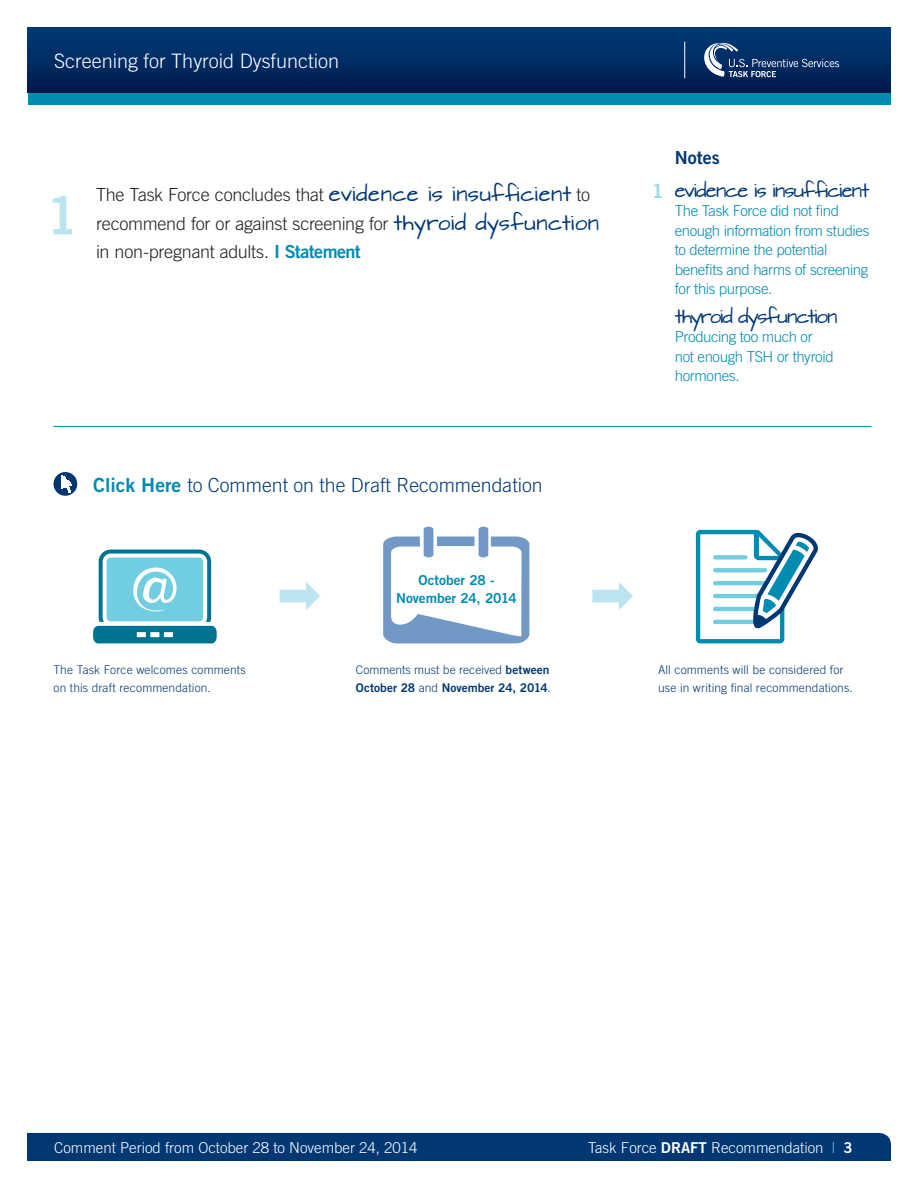
<style>
.page{position:relative;width:918px;height:1188px;background:#fff}
.page>*{position:absolute;margin:0;border:0;box-sizing:border-box;transform-origin:0 0}
.t1{font:52.5px "Trade Gothic Bold Two";color:#bae4ef}
.t2{font:300 19.8px "Trade Gothic";color:#fff}
.t3{font:300 19.5px "Trade Gothic";color:#013874}
.t4{font:19.5px "Trade Gothic Bold Two";color:#97d8e9}
.t5{font:300 18px/28.5px "Trade Gothic";letter-spacing:-.015em;color:#231f20}
.t6{font:18px "Trade Gothic Bold Two";color:#013874}
.t7{font:16.5px "Architects Daughter";letter-spacing:-.065em;color:#013874}
.t8{font:300 15px/19.5px "Trade Gothic";letter-spacing:-.025em;color:#008bb0}
.t9{font:300 15px "Trade Gothic";color:#fff}
.t10{font:13.65px/17.9px "Trade Gothic Bold Two";letter-spacing:-.005em;color:#008bb0;text-align:center}
.t11{font:300 12px/18px "Trade Gothic";letter-spacing:.015em;color:#013874}
.t12{font:12px/18px "Trade Gothic Bold Two";color:#013874}
.s1{font-family:"Architects Daughter";font-weight:400;color:#013874}
.s2{font-family:"Trade Gothic Bold Two";font-weight:400;color:#008bb0}
.s3{font-family:"Trade Gothic";font-weight:300}
.s4{font-family:"Trade Gothic Bold Two";font-weight:400}
.s5{color:#71cee1}
</style>
<div class="page">
<div style="left:27px;top:1133px;width:864px;height:28px;background:#013874"></div>
<div style="left:28px;top:27px;width:862px;height:66px;background:linear-gradient(to bottom,#013c79,#001b4e)"></div>
<svg style="left:702px;top:43px;width:137px;height:34px;background:#284d7c"></svg>
<hr style="left:684px;top:42px;width:1px;height:36px;background:#fff">
<div style="left:28px;top:93px;width:862px;height:12px;background:#008bb0"></div>
<svg style="left:383px;top:527px;width:146px;height:116px"></svg>
<svg style="left:93px;top:550px;width:124px;height:93px"></svg>
<svg style="left:280px;top:582px;width:40px;height:28px"></svg>
<svg style="left:592px;top:582px;width:41px;height:28px"></svg>
<div style="left:53px;top:472px;width:24px;height:24px;background:#013874;border-radius:50%"></div>
<svg style="left:62px;top:475px;width:10px;height:18px"></svg>
<svg style="left:696px;top:530px;width:122px;height:113px"></svg>
<hr style="left:53px;top:426px;width:818px;height:1px;background:#008bb0">
<h2 class="t2" style="left:54px;top:49px;width:286px">Screening for Thyroid Dysfunction</h2>
<h2 class="t1" style="left:46px;top:183px;width:34px">1</h2>
<p class="t5" style="left:96px;top:180px;width:505px">The Task Force concludes that <span class="s1">evidence is insufficient</span> to recommend for or against screening for <span class="s1">thyroid dysfunction </span>in non-pregnant adults. <span class="s2">I Statement</span></p>
<p class="t3" style="left:93px;top:473px;width:451px"><span class="s2">Click Here</span> to Comment on the Draft Recommendation</p>
<p class="t10" style="left:396px;top:571px;width:122px">October 28 -<br>November 24, 2014</p>
<p class="t11" style="left:53px;top:660px;width:194px">The Task Force welcomes comments on this draft recommendation.</p>
<p class="t12" style="left:356px;top:661px;width:196px"><span class="s3">Comments must be received</span> between<br>October 28 <span class="s3">and</span> November 24, 2014<span class="s3">.</span></p>
<h3 class="t4" style="left:652px;top:179px;width:13px">1</h3>
<h2 class="t6" style="left:675px;top:146px;width:46px">Notes</h2>
<h4 class="t7" style="left:675px;top:182px;width:196px">evidence is insufficient</h4>
<p class="t8" style="left:675px;top:201px;width:196px">The Task Force did not find enough information from studies to determine the potential benefits and harms of screening for this purpose.</p>
<h4 class="t7" style="left:675px;top:307px;width:164px">thyroid dysfunction</h4>
<p class="t8" style="left:675px;top:327px;width:160px">Producing too much or not enough TSH or thyroid hormones.</p>
<p class="t11" style="left:658px;top:660px;width:196px">All comments will be considered for use in writing final recommendations.</p>
<p class="t9" style="left:54px;top:1138px;width:365px">Comment Period from October 28 to November 24, 2014</p>
<p class="t9" style="left:588px;top:1138px;width:266px">Task Force <span class="s4">DRAFT</span> Recommendation <span class="s5">|</span> <span class="s4">3</span></p>
</div>
